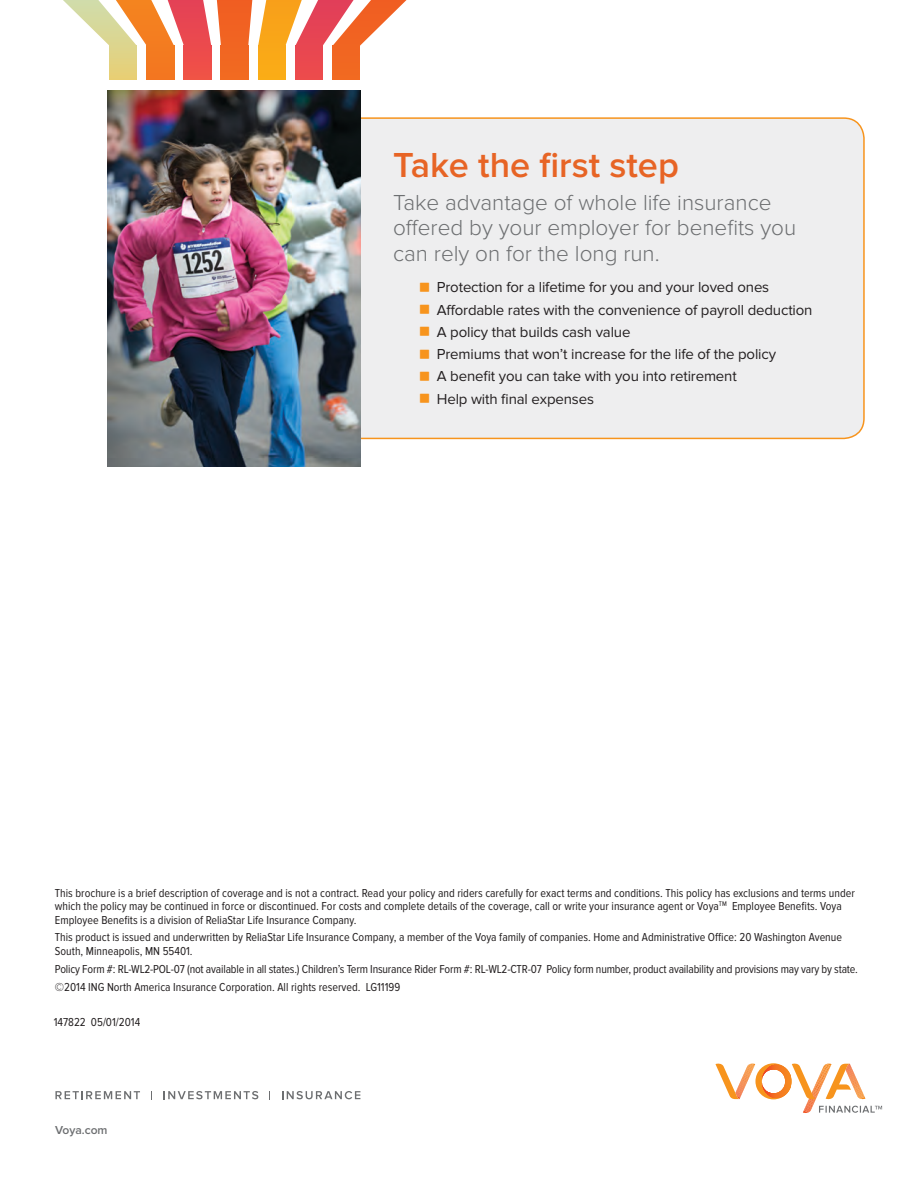
<style>
.page{position:relative;width:918px;height:1188px;background:#fff}
.page>*{position:absolute;margin:0;border:0;box-sizing:border-box;transform-origin:0 0}
.t1{font:600 36px "Proxima Nova";color:#e76425}
.t2{font:300 22.5px/25.5px "Proxima Nova";color:#6d6f71}
.t3{font:15px/22.4px "Proxima Nova";letter-spacing:-.01em;color:#231f20}
.t4{font:12px/13.5px "Proxima Nova Cond";color:#231f20}
.t5{font:600 12px "Proxima Nova";color:#6d6f71}
</style>
<div class="page">
<svg style="left:715px;top:1063px;width:167px;height:50px"></svg>
<svg style="left:55px;top:1091px;width:85px;height:8px"></svg>
<svg style="left:163px;top:1091px;width:95px;height:8px"></svg>
<svg style="left:282px;top:1091px;width:78px;height:8px"></svg>
<div style="left:221px;top:46px;width:27px;height:34px;background:#f16821"></div>
<div style="left:258px;top:46px;width:27px;height:34px;background:#faaa17"></div>
<div style="left:295px;top:46px;width:27px;height:34px;background:#ea494e"></div>
<div style="left:332px;top:46px;width:28px;height:34px;background:#f16721"></div>
<div style="left:184px;top:46px;width:27px;height:34px;background:#ef4e49"></div>
<div style="left:147px;top:46px;width:27px;height:34px;background:#f37820"></div>
<svg style="left:63px;top:0;width:344px;height:46px"></svg>
<div style="left:110px;top:46px;width:27px;height:34px;background:#e3d280"></div>
<div style="left:195px;top:118px;width:669px;height:320px;background:#eeeeef;border-radius:20px"></div>
<img style="left:108px;top:91px;width:252px;height:375px">
<h1 class="t1" style="left:393px;top:145px;width:287px">Take the first step</h1>
<h2 class="t2" style="left:393px;top:190px;width:405px">Take advantage of whole life insurance offered by your employer for benefits you can rely on for the long run.</h2>
<p class="t3" style="left:437px;top:276px;width:377px">Protection for a lifetime for you and your loved ones Affordable rates with the convenience of payroll deduction A policy that builds cash value<br>Premiums that won’t increase for the life of the policy<br>A benefit you can take with you into retirement<br>Help with final expenses</p>
<p class="t4" style="left:55px;top:886px;width:801px">This brochure is a brief description of coverage and is not a contract. Read your policy and riders carefully for exact terms and conditions. This policy has exclusions and terms under which the policy may be continued in force or discontinued. For costs and complete details of the coverage, call or write your insurance agent or Voya<sup>TM</sup> Employee Benefits. Voya<br>Employee Benefits is a division of ReliaStar Life Insurance Company.</p>
<p class="t4" style="left:55px;top:931px;width:788px">This product is issued and underwritten by ReliaStar Life Insurance Company, a member of the Voya family of companies. Home and Administrative Office: 20 Washington Avenue<br>South, Minneapolis, MN 55401.</p>
<p class="t4" style="left:55px;top:960px;width:804px;line-height:17.9px">Policy Form #: RL-WL2-POL-07 (not available in all states.) Children’s Term Insurance Rider Form #: RL-WL2-CTR-07 Policy form number, product availability and provisions may vary by state. ©2014 ING North America Insurance Corporation. All rights reserved. LG11199</p>
<p class="t4" style="left:54px;top:1016px;width:88px">147822 05/01/2014</p>
<p class="t5" style="left:55px;top:1123px;width:54px">Voya.com</p>
</div>
